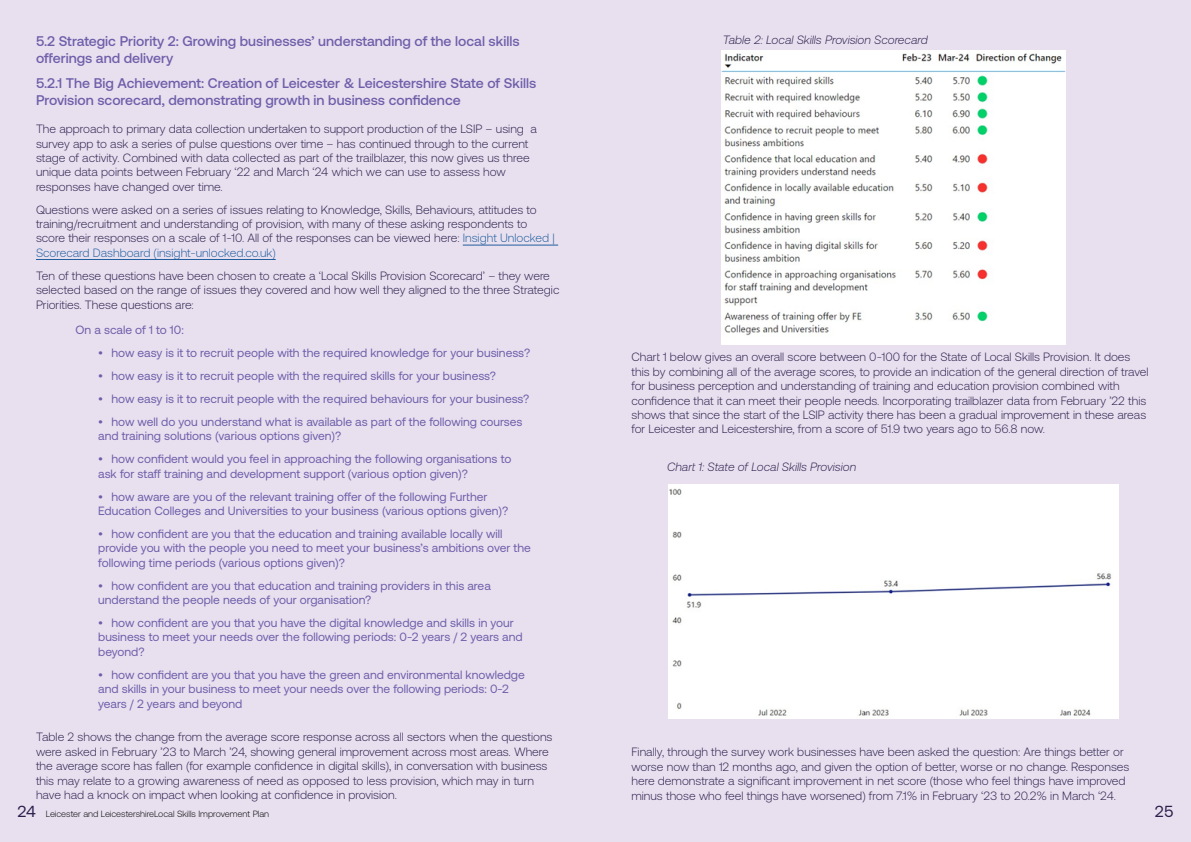
<style>
.page{position:relative;width:1191px;height:842px;background:#fff}
.page>*{position:absolute;margin:0;border:0;box-sizing:border-box;transform-origin:0 0}
.t1{font:16px "Aeonik";color:#2b204c}
.t2{font:500 14px/16.8px "Aeonik";color:#6f5faa}
.t3{font:300 12px/14.4px "Aeonik";color:#2b204d}
.t4{font:12px/14.4px "Aeonik";color:#6f5faa}
.t5{font:italic 300 12px "Aeonik";color:#2b204d}
.t6{font:300 9px "Aeonik";color:#000}
.s1{color:#215e9e}
.s2{font-weight:400;font-size:16px;color:#2b204c}
</style>
<div class="page">
<div style="left:0;top:0;width:1190px;height:842px;background:#e8e0ef"></div>
<hr style="left:463px;top:245px;width:95px;height:1px;background:#215e9e">
<hr style="left:36px;top:259px;width:240px;height:1px;background:#215e9e">
<img style="left:721px;top:51px;width:344px;height:293px">
<div style="left:668px;top:484px;width:450px;height:234px;background:#fff"></div>
<p class="t2" style="left:36px;top:32px;width:485px">5.2 Strategic Priority 2: Growing businesses’ understanding of the local skills offerings and delivery</p>
<p class="t2" style="left:36px;top:75px;width:502px">5.2.1 The Big Achievement: Creation of Leicester &amp; Leicestershire State of Skills<br>Provision scorecard, demonstrating growth in business confidence</p>
<p class="t3" style="left:36px;top:122px;width:502px">The approach to primary data collection undertaken to support production of the LSIP – using a survey app to ask a series of pulse questions over time – has continued through to the current stage of activity. Combined with data collected as part of the trailblazer, this now gives us three unique data points between February ‘22 and March ‘24 which we can use to assess how responses have changed over time.</p>
<p class="t3" style="left:36px;top:202px;width:520px">Questions were asked on a series of issues relating to Knowledge, Skills, Behaviours, attitudes to training/recruitment and understanding of provision, with many of these asking respondents to score their responses on a scale of 1-10. All of the responses can be viewed here: <span class="s1">Insight Unlocked | Scorecard Dashboard (insight-unlocked.co.uk)</span></p>
<p class="t3" style="left:36px;top:268px;width:525px">Ten of these questions have been chosen to create a ‘Local Skills Provision Scorecard’ – they were selected based on the range of issues they covered and how well they aligned to the three Strategic<br>Priorities. These questions are:</p>
<p class="t4" style="left:75px;top:323px;width:110px">On a scale of 1 to 10:</p>
<p class="t4" style="left:98px;top:346px;width:433px">• how easy is it to recruit people with the required knowledge for your business?</p>
<p class="t4" style="left:98px;top:369px;width:399px">• how easy is it to recruit people with the required skills for your business?</p>
<p class="t4" style="left:98px;top:392px;width:433px">• how easy is it to recruit people with the required behaviours for your business?</p>
<p class="t4" style="left:98px;top:415px;width:426px">• how well do you understand what is available as part of the following courses and training solutions (various options given)?</p>
<p class="t4" style="left:98px;top:452px;width:415px">• how confident would you feel in approaching the following organisations to ask for staff training and development support (various option given)?</p>
<p class="t4" style="left:98px;top:489px;width:411px">• how aware are you of the relevant training offer of the following Further<br>Education Colleges and Universities to your business (various options given)?</p>
<p class="t4" style="left:98px;top:527px;width:434px">• how confident are you that the education and training available locally will provide you with the people you need to meet your business’s ambitions over the following time periods (various options given)?</p>
<p class="t4" style="left:98px;top:578px;width:394px">• how confident are you that education and training providers in this area understand the people needs of your organisation?</p>
<p class="t4" style="left:98px;top:616px;width:426px">• how confident are you that you have the digital knowledge and skills in your business to meet your needs over the following periods: 0-2 years / 2 years and beyond?</p>
<p class="t4" style="left:98px;top:667px;width:428px">• how confident are you that you have the green and environmental knowledge and skills in your business to meet your needs over the following periods: 0-2 years / 2 years and beyond</p>
<p class="t3" style="left:36px;top:730px;width:518px">Table 2 shows the change from the average score response across all sectors when the questions were asked in February ’23 to March ’24, showing general improvement across most areas. Where the average score has fallen (for example confidence in digital skills), in conversation with business this may relate to a growing awareness of need as opposed to less provision, which may in turn have had a knock on impact when looking at confidence in provision.</p>
<p class="t5" style="left:722px;top:34px;width:207px">Table 2: Local Skills Provision Scorecard</p>
<p class="t3" style="left:631px;top:350px;width:518px">Chart 1 below gives an overall score between 0-100 for the State of Local Skills Provision. It does this by combining all of the average scores, to provide an indication of the general direction of travel for business perception and understanding of training and education provision combined with confidence that it can meet their people needs. Incorporating trailblazer data from February ’22 this shows that since the start of the LSIP activity there has been a gradual improvement in these areas for Leicester and Leicestershire, from a score of 51.9 two years ago to 56.8 now.</p>
<p class="t5" style="left:667px;top:460px;width:191px">Chart 1: State of Local Skills Provision</p>
<p class="t3" style="left:631px;top:745px;width:499px">Finally, through the survey work businesses have been asked the question: Are things better or worse now than 12 months ago, and given the option of better, worse or no change. Responses here demonstrate a significant improvement in net score (those who feel things have improved minus those who feel things have worsened) from 7.1% in February ‘23 to 20.2% in March ‘24.</p>
<p class="t6" style="left:17px;top:809px;width:253px"><span class="s2">24</span> Leicester and LeicestershireLocal Skills Improvement Plan</p>
<h1 class="t1" style="left:1155px;top:803px;width:20px">25</h1>
</div>
